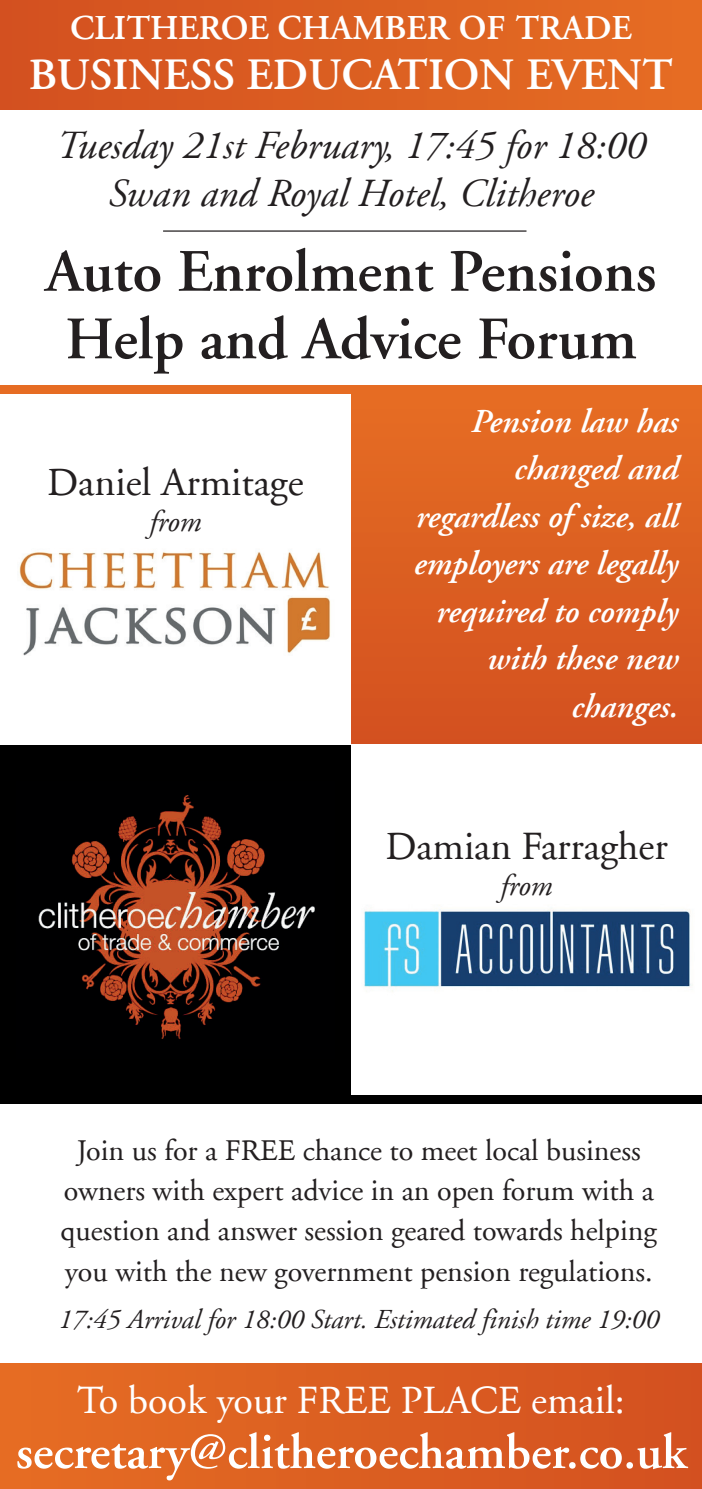
<style>
.page{position:relative;width:702px;height:1489px;background:#fff}
.page>*{position:absolute;margin:0;border:0;box-sizing:border-box;transform-origin:0 0}
.t1{font:600 60px/67.5px "Adobe Garamond LT";color:#231f20;text-align:center}
.t2{font:600 50px "Adobe Garamond LT";color:#fff}
.t3{font:600 45px "Adobe Garamond LT";color:#fff}
.t4{font:italic 40px/48px "Adobe Garamond LT";color:#231f20;text-align:center}
.t5{font:40px "Adobe Garamond LT";color:#231f20}
.t6{font:40px "Adobe Garamond LT";color:#fff}
.t7{font:600 35px "Adobe Garamond LT";color:#fff}
.t8{font:italic 600 33.75px/47.5px "Adobe Garamond LT";color:#fff;text-align:right}
.t9{font:30px/40px "Adobe Garamond LT";color:#231f20;text-align:center}
.t10{font:italic 30px "Adobe Garamond LT";color:#231f20}
.t11{font:italic 27.5px "Adobe Garamond LT";color:#231f20}
</style>
<div class="page">
<div style="left:0;top:1362px;width:702px;height:126px;background:linear-gradient(to right,#e66d23,#d35020)"></div>
<div style="left:0;top:0;width:702px;height:110px;background:linear-gradient(to right,#d35020,#e66d23)"></div>
<div style="left:0;top:744px;width:351px;height:351px;background:#000"></div>
<div style="left:351px;top:393px;width:351px;height:351px;background:linear-gradient(to right,#dc5f21,#dc5f21)"></div>
<img style="left:38px;top:795px;width:277px;height:245px">
<hr style="left:163px;top:230px;width:363px;height:2px;background:#231f20">
<img style="left:19px;top:552px;width:312px;height:104px">
<img style="left:364px;top:910px;width:327px;height:82px">
<div style="left:0;top:384px;width:702px;height:9px;background:#e66c23"></div>
<div style="left:0;top:1095px;width:702px;height:9px;background:#000"></div>
<p class="t7" style="left:70px;top:9px;width:563px">CLITHEROE CHAMBER OF TRADE</p>
<h3 class="t3" style="left:29px;top:50px;width:645px">BUSINESS EDUCATION EVENT</h3>
<h3 class="t4" style="left:56px;top:123px;width:591px">Tuesday 21st February, 17:45 for 18:00<br>Swan and Royal Hotel, Clitheroe</h3>
<h1 class="t1" style="left:46px;top:239px;width:612px">Auto Enrolment Pensions<br>Help and Advice Forum</h1>
<h3 class="t5" style="left:47px;top:461px;width:258px">Daniel Armitage</h3>
<p class="t10" style="left:149px;top:505px;width:53px">from</p>
<p class="t8" style="left:414px;top:398px;width:266px">Pension law has changed and regardless of size, all employers are legally required to comply with these new changes.</p>
<h3 class="t5" style="left:385px;top:824px;width:284px">Damian Farragher</h3>
<p class="t10" style="left:500px;top:869px;width:53px">from</p>
<p class="t9" style="left:61px;top:1131px;width:598px">Join us for a FREE chance to meet local business owners with expert advice in an open forum with a question and answer session geared towards helping you with the new government pension regulations.</p>
<p class="t11" style="left:59px;top:1304px;width:602px">17:45 Arrival for 18:00 Start. Estimated finish time 19:00</p>
<h3 class="t6" style="left:77px;top:1378px;width:549px">To book your FREE PLACE email:</h3>
<h2 class="t2" style="left:16px;top:1424px;width:672px">secretary@clitheroechamber.co.uk</h2>
</div>
